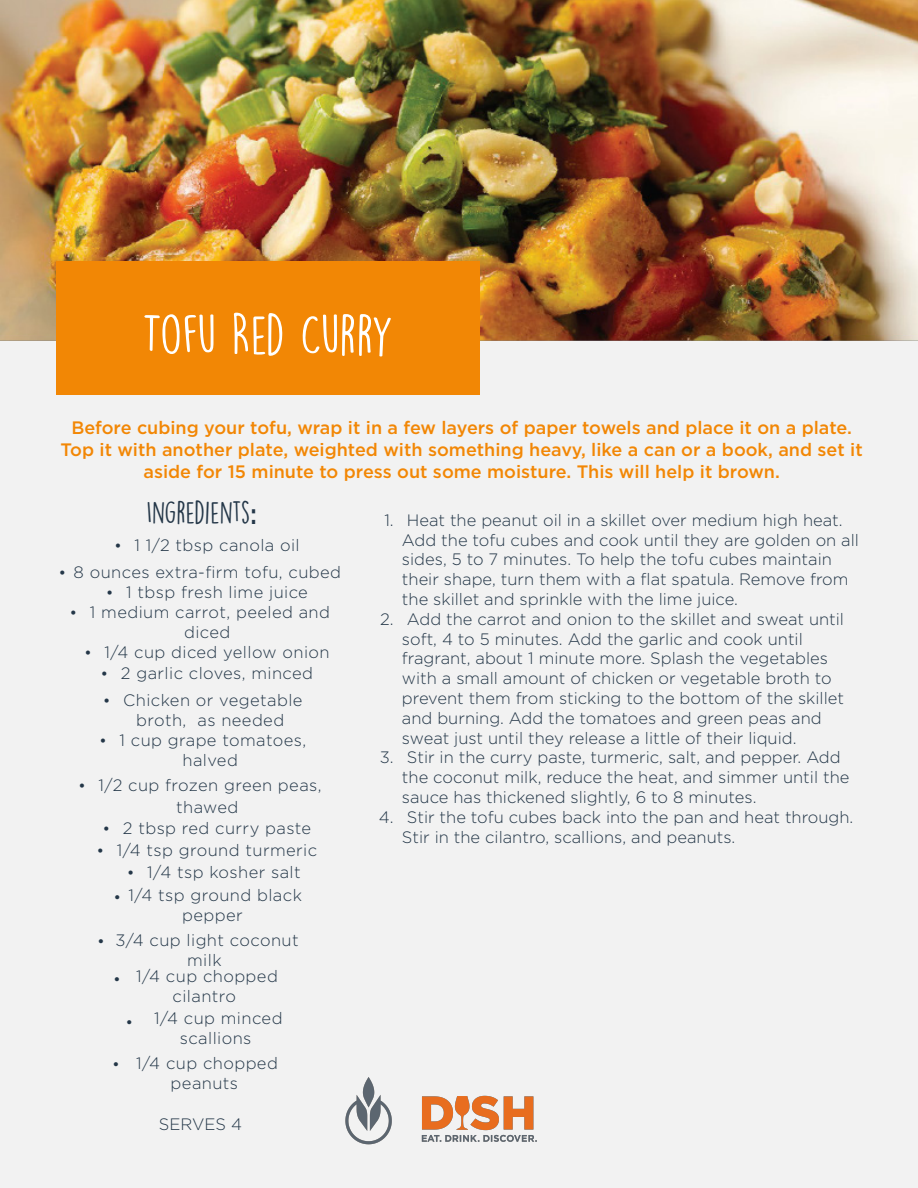
<style>
.page{position:relative;width:918px;height:1188px;background:#f2f2f2}
.page>*{position:absolute;margin:0;border:0;box-sizing:border-box;transform-origin:0 0}
.t1{font:51px "DK Lemon Yellow Sun";letter-spacing:-.03em;color:#fff}
.t2{font:28.5px "DK Lemon Yellow Sun";color:#243748}
.t3{font:500 18px/21.6px "Gotham";color:#f28705;text-align:center}
.t4{font:300 16.5px/19.8px "Gotham";color:#243748}
.t5{font:300 16.5px/20.1px "Gotham";letter-spacing:.025em;color:#243748}
.s1{font-family:"Raleway";font-weight:700}
.s2{font-family:"Times New Roman";font-weight:400}
</style>
<div class="page">
<img style="left:0;top:0;width:918px;height:341px">
<div style="left:56px;top:261px;width:424px;height:134px;background:#f28705"></div>
<img style="left:345px;top:1077px;width:192px;height:68px">
<h1 class="t1" style="left:142px;top:304px;width:253px">TOFU RED CURRY</h1>
<p class="t3" style="left:61px;top:417px;width:804px">Before cubing your tofu, wrap it in a few layers of paper towels and place it on a plate.<br>Top it with another plate, weighted with something heavy, like a can or a book, and set it aside for 15 minute to press out some moisture. This will help it brown.</p>
<h2 class="t2" style="left:146px;top:495px;width:112px">INGREDIENTS<span class="s1">:</span></h2>
<p class="t5" style="left:115px;top:535px;width:186px"><span class="s2">•</span> 1 1/2 tbsp canola oil</p>
<p class="t5" style="left:60px;top:562px;width:283px"><span class="s2">•</span> 8 ounces extra-firm tofu, cubed</p>
<p class="t5" style="left:107px;top:582px;width:203px"><span class="s2">•</span> 1 tbsp fresh lime juice</p>
<p class="t5" style="left:184px;top:602px;width:147px;text-indent:-114px"><span class="s2">•</span> 1 medium carrot, peeled and diced</p>
<p class="t5" style="left:85px;top:642px;width:246px"><span class="s2">•</span> 1/4 cup diced yellow onion</p>
<p class="t5" style="left:102px;top:662px;width:213px"><span class="s2">•</span> 2 garlic cloves, minced</p>
<p class="t5" style="left:136px;top:690px;width:168px;text-indent:-32px"><span class="s2">•</span> Chicken or vegetable broth, as needed</p>
<p class="t5" style="left:183px;top:730px;width:125px;text-indent:-82px"><span class="s2">•</span> 1 cup grape tomatoes, halved</p>
<p class="t5" style="left:176px;top:774px;width:147px;line-height:21.6px;text-indent:-97px"><span class="s2">•</span> 1/2 cup frozen green peas, thawed</p>
<p class="t5" style="left:103px;top:818px;width:209px"><span class="s2">•</span> 2 tbsp red curry paste</p>
<p class="t5" style="left:97px;top:840px;width:221px"><span class="s2">•</span> 1/4 tsp ground turmeric</p>
<p class="t5" style="left:128px;top:861px;width:174px"><span class="s2">•</span> 1/4 tsp kosher salt</p>
<p class="t5" style="left:113px;top:885px;width:190px;text-align:center">• 1/4 tsp ground black pepper</p>
<p class="t5" style="left:187px;top:929px;width:113px;text-indent:-90px">• 3/4 cup light coconut milk</p>
<p class="t4" style="left:113px;top:969px;width:9px">•</p>
<p class="t4" style="left:112px;top:1054px;width:9px">•</p>
<p class="t5" style="left:136px;top:966px;width:143px;text-align:center">1/4 cup chopped cilantro</p>
<p class="t4" style="left:125px;top:1012px;width:9px">•</p>
<p class="t5" style="left:154px;top:1008px;width:130px;text-align:center">1/4 cup minced scallions</p>
<p class="t5" style="left:136px;top:1052px;width:143px;text-align:center">1/4 cup chopped peanuts</p>
<p class="t4" style="left:159px;top:1114px;width:85px">SERVES 4</p>
<p class="t4" style="left:402px;top:510px;width:459px;text-indent:-18px">1. Heat the peanut oil in a skillet over medium high heat.<br>Add the tofu cubes and cook until they are golden on all sides, 5 to 7 minutes. To help the tofu cubes maintain their shape, turn them with a flat spatula. Remove from the skillet and sprinkle with the lime juice.</p>
<p class="t4" style="left:402px;top:609px;width:444px;text-indent:-22px">2. Add the carrot and onion to the skillet and sweat until soft, 4 to 5 minutes. Add the garlic and cook until fragrant, about 1 minute more. Splash the vegetables with a small amount of chicken or vegetable broth to prevent them from sticking to the bottom of the skillet and burning. Add the tomatoes and green peas and sweat just until they release a little of their liquid.</p>
<p class="t4" style="left:402px;top:747px;width:449px;text-indent:-22px">3. Stir in the curry paste, turmeric, salt, and pepper. Add the coconut milk, reduce the heat, and simmer until the sauce has thickened slightly, 6 to 8 minutes.</p>
<p class="t4" style="left:402px;top:807px;width:453px;text-indent:-23px">4. Stir the tofu cubes back into the pan and heat through.<br>Stir in the cilantro, scallions, and peanuts.</p>
</div>
